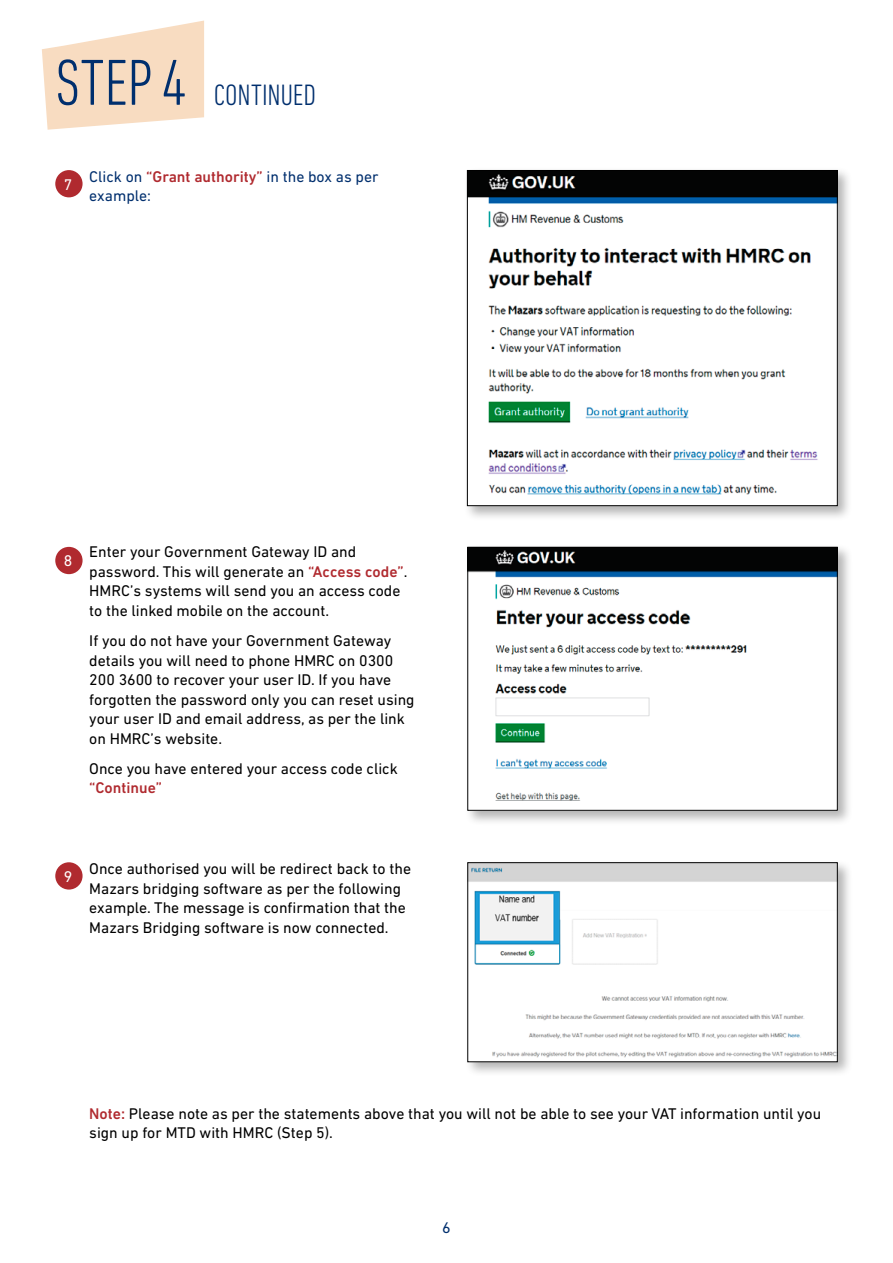
<style>
.page{position:relative;width:893px;height:1263px;background:#fff}
.page>*{position:absolute;margin:0;border:0;box-sizing:border-box;transform-origin:0 0}
.t1{font:300 condensed 30px "DIN Next LT Pro";color:#002f6e}
.t2{font:15.75px/19.5px "DIN Next LT Pro";color:#000}
.t3{font:15.75px/19.5px "DIN Next LT Pro";color:#002f6e}
.t4{font:500 15.75px "DIN Next LT Pro";color:#b02a2f}
.t5{font:15.75px "DIN Next LT Pro";color:#fff}
.s1{font-size:66px}
.s2{font-weight:500;color:#b02a2f}
</style>
<div class="page">
<svg style="left:42px;top:21px;width:162px;height:109px"></svg>
<div style="left:464px;top:544px;width:389px;height:282px;background:#000;opacity:.3"></div>
<img style="left:469px;top:549px;width:367px;height:260px">
<div style="left:467px;top:547px;width:371px;height:264px;border:1px solid #000"></div>
<div style="left:464px;top:859px;width:389px;height:218px;background:#000;opacity:.3"></div>
<img style="left:469px;top:864px;width:367px;height:196px">
<div style="left:467px;top:862px;width:371px;height:200px;border:1px solid #000"></div>
<div style="left:464px;top:167px;width:389px;height:354px;background:#000;opacity:.3"></div>
<img style="left:469px;top:172px;width:367px;height:332px">
<div style="left:467px;top:170px;width:371px;height:336px;border:1px solid #000"></div>
<div style="left:55px;top:170px;width:28px;height:27px;background:#b02a2f;border-radius:50%"></div>
<div style="left:55px;top:547px;width:28px;height:27px;background:#b02a2f;border-radius:50%"></div>
<div style="left:55px;top:862px;width:28px;height:27px;background:#b02a2f;border-radius:50%"></div>
<h1 class="t1" style="left:55px;top:78px;width:262px"><span class="s1">STEP 4</span> CONTINUED</h1>
<p class="t5" style="left:64px;top:175px;width:10px">7</p>
<p class="t3" style="left:89px;top:167px;width:291px">Click on <span class="s2">“Grant authority”</span> in the box as per example:</p>
<p class="t5" style="left:64px;top:552px;width:10px">8</p>
<p class="t2" style="left:89px;top:542px;width:320px">Enter your Government Gateway ID and password. This will generate an <span class="s2">“Access code”</span>.<br>HMRC’s systems will send you an access code to the linked mobile on the account.</p>
<p class="t2" style="left:89px;top:631px;width:327px">If you do not have your Government Gateway details you will need to phone HMRC on 0300<br>200 3600 to recover your user ID. If you have forgotten the password only you can reset using your user ID and email address, as per the link on HMRC’s website.</p>
<p class="t2" style="left:89px;top:758px;width:310px">Once you have entered your access code click</p>
<p class="t4" style="left:89px;top:779px;width:74px">“Continue”</p>
<p class="t5" style="left:64px;top:867px;width:10px">9</p>
<p class="t2" style="left:89px;top:859px;width:323px">Once authorised you will be redirect back to the Mazars bridging software as per the following example. The message is confirmation that the Mazars Bridging software is now connected.</p>
<p class="t2" style="left:89px;top:1103px;width:733px"><span class="s2">Note:</span> Please note as per the statements above that you will not be able to see your VAT information until you sign up for MTD with HMRC (Step 5).</p>
<p class="t3" style="left:442px;top:1218px;width:10px">6</p>
</div>
